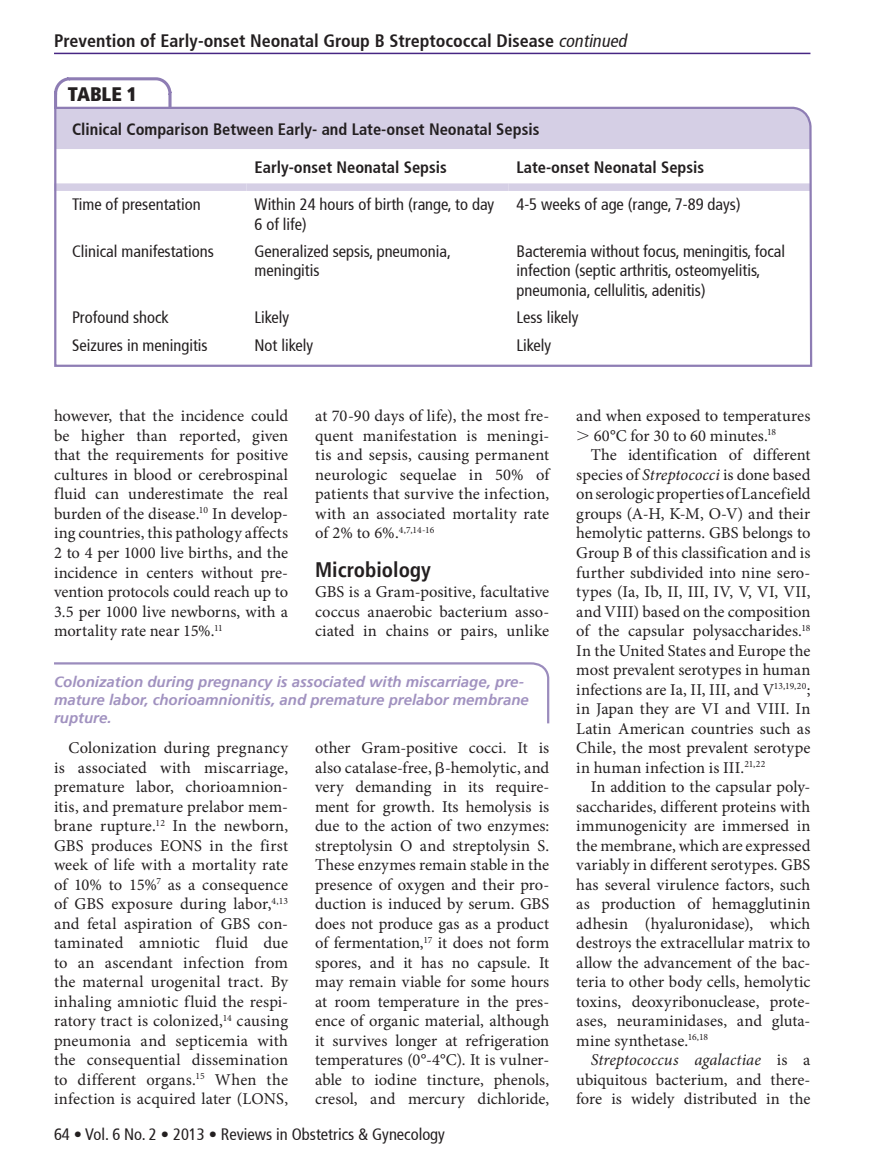
<style>
.page{position:relative;width:878px;height:1175px;background:#fff}
.page>*{position:absolute;margin:0;border:0;box-sizing:border-box;transform-origin:0 0}
.t1{font:700 condensed 21px "Frutiger";color:#231f20}
.t2{font:900 condensed 19.5px "Frutiger";color:#231f20}
.t3{font:700 condensed 18px "Frutiger 67";color:#231f20}
.t4{font:16.5px/19.5px "Minion Pro";letter-spacing:.005em;color:#231f20;text-align:justify}
.t5{font:condensed 16.5px/19.5px "Frutiger 57";color:#231f20}
.t6{font:700 condensed 16.5px "Frutiger 67";color:#231f20}
.t7{font:italic 700 15px/18px "Frutiger";color:#a192c0}
.s1{font-family:"Frutiger 57";font-weight:400;font-style:italic}
.s2{font-family:"Mathematical Pi One"}
.s3{font-style:italic}
</style>
<div class="page">
<svg style="left:54px;top:77px;width:118px;height:29px"></svg>
<svg style="left:54px;top:106px;width:759px;height:261px"></svg>
<svg style="left:54px;top:662px;width:496px;height:62px"></svg>
<hr style="left:54px;top:53px;width:756px;height:1px;background:#472683">
<p class="t3" style="left:54px;top:30px;width:577px">Prevention of Early-onset Neonatal Group B Streptococcal Disease <span class="s1">continued</span></p>
<p class="t2" style="left:68px;top:83px;width:71px">TABLe 1</p>
<p class="t6" style="left:72px;top:119px;width:469px">Clinical Comparison Between Early- and Late-onset Neonatal Sepsis</p>
<p class="t6" style="left:254px;top:157px;width:194px">Early-onset Neonatal Sepsis</p>
<p class="t6" style="left:516px;top:157px;width:189px">Late-onset Neonatal Sepsis</p>
<p class="t5" style="left:72px;top:195px;width:130px">Time of presentation</p>
<p class="t5" style="left:254px;top:195px;width:241px">Within 24 hours of birth (range, to day<br>6 of life)</p>
<p class="t5" style="left:516px;top:195px;width:226px">4-5 weeks of age (range, 7-89 days)</p>
<p class="t5" style="left:72px;top:241px;width:143px">Clinical manifestations</p>
<p class="t5" style="left:254px;top:241px;width:198px">Generalized sepsis, pneumonia, meningitis</p>
<p class="t5" style="left:516px;top:241px;width:270px">Bacteremia without focus, meningitis, focal infection (septic arthritis, osteomyelitis, pneumonia, cellulitis, adenitis)</p>
<p class="t5" style="left:72px;top:308px;width:98px">Profound shock</p>
<p class="t5" style="left:254px;top:308px;width:36px">Likely</p>
<p class="t5" style="left:516px;top:308px;width:63px">Less likely</p>
<p class="t5" style="left:72px;top:335px;width:137px">Seizures in meningitis</p>
<p class="t5" style="left:254px;top:335px;width:60px">Not likely</p>
<p class="t5" style="left:516px;top:335px;width:36px">Likely</p>
<p class="t4" style="left:54px;top:406px;width:236px">however, that the incidence could be higher than reported, given that the requirements for positive cultures in blood or cerebrospinal fluid can underestimate the real burden of the disease.<sup>10</sup> In develop&shy;ing countries, this pathology affects 2 to 4 per 1000 live births, and the incidence in centers without pre&shy;vention protocols could reach up to 3.5 per 1000 live newborns, with a mortality rate near 15%.<sup>11</sup></p>
<p class="t4" style="left:315px;top:406px;width:236px">at 70-90 days of life), the most fre&shy;quent manifestation is meningi&shy;tis and sepsis, causing permanent neurologic sequelae in 50% of patients that survive the infection, with an associated mortality rate of 2% to 6%.<sup>4,7,14-16</sup></p>
<p class="t1" style="left:315px;top:558px;width:117px">Microbiology</p>
<p class="t4" style="left:315px;top:582px;width:236px">GBS is a Gram-positive, facultative coccus anaerobic bacterium asso&shy;ciated in chains or pairs, unlike</p>
<p class="t7" style="left:54px;top:673px;width:476px">Colonization during pregnancy is associated with miscarriage, pre&shy;mature labor, chorioamnionitis, and premature prelabor membrane rupture.</p>
<p class="t4" style="left:54px;top:738px;width:236px;text-indent:14px">Colonization during pregnancy is associated with miscarriage, premature labor, chorioamnion&shy;itis, and premature prelabor mem&shy;brane rupture.<sup>12</sup> In the newborn, GBS produces EONS in the first week of life with a mortality rate of 10% to 15%<sup>7</sup> as a consequence of GBS exposure during labor,<sup>4,13 </sup>and fetal aspiration of GBS con&shy;taminated amniotic fluid due to an ascendant infection from the maternal urogenital tract. By inhaling amniotic fluid the respi&shy;ratory tract is colonized,<sup>14</sup> causing pneumonia and septicemia with the consequential dissemination to different organs.<sup>15</sup> When the infection is acquired later (LONS,</p>
<p class="t4" style="left:315px;top:738px;width:236px">other Gram-positive cocci. It is also catalase-free, <span class="s2">b</span>-hemolytic, and very demanding in its require&shy;ment for growth. Its hemolysis is due to the action of two enzymes: streptolysin O and streptolysin S.<br>These enzymes remain stable in the presence of oxygen and their pro&shy;duction is induced by serum. GBS does not produce gas as a product of fermentation,<sup>17</sup> it does not form spores, and it has no capsule. It may remain viable for some hours at room temperature in the pres&shy;ence of organic material, although it survives longer at refrigeration temperatures (0°-4°C). It is vulner&shy;able to iodine tincture, phenols, cresol, and mercury dichloride,</p>
<p class="t5" style="left:54px;top:1124px;width:392px">64 • Vol. 6 No. 2 • 2013 • Reviews in Obstetrics &amp; Gynecology</p>
<p class="t4" style="left:576px;top:406px;width:236px">and when exposed to temperatures <span class="s2">.</span> 60°C for 30 to 60 minutes.<sup>18</sup></p>
<p class="t4" style="left:576px;top:445px;width:236px;text-indent:14px">The identification of different species of <span class="s3">Streptococci</span> is done based on serologic properties of Lancefield groups (A-H, K-M, O-V) and their hemolytic patterns. GBS belongs to Group B of this classification and is further subdivided into nine sero&shy;types (Ia, Ib, II, III, IV, V, VI, VII, and VIII) based on the composition of the capsular polysaccharides.<sup>18<br></sup>In the United States and Europe the most prevalent serotypes in human infections are Ia, II, III, and V<sup>13,19,20</sup>; in Japan they are VI and VIII. In Latin American countries such as Chile, the most prevalent serotype in human infection is III.<sup>21,22</sup></p>
<p class="t4" style="left:576px;top:777px;width:236px;text-indent:14px">In addition to the capsular poly&shy;saccharides, different proteins with immunogenicity are immersed in the membrane, which are expressed variably in different serotypes. GBS has several virulence factors, such as production of hemagglutinin adhesin (hyaluronidase), which destroys the extracellular matrix to allow the advancement of the bac&shy;teria to other body cells, hemolytic toxins, deoxyribonuclease, prote&shy;ases, neuraminidases, and gluta&shy;mine synthetase.<sup>16,18</sup></p>
<p class="t4" style="left:576px;top:1050px;width:236px;text-indent:14px"><span class="s3">Streptococcus agalactiae</span> is a ubiquitous bacterium, and there&shy;fore is widely distributed in the</p>
</div>
